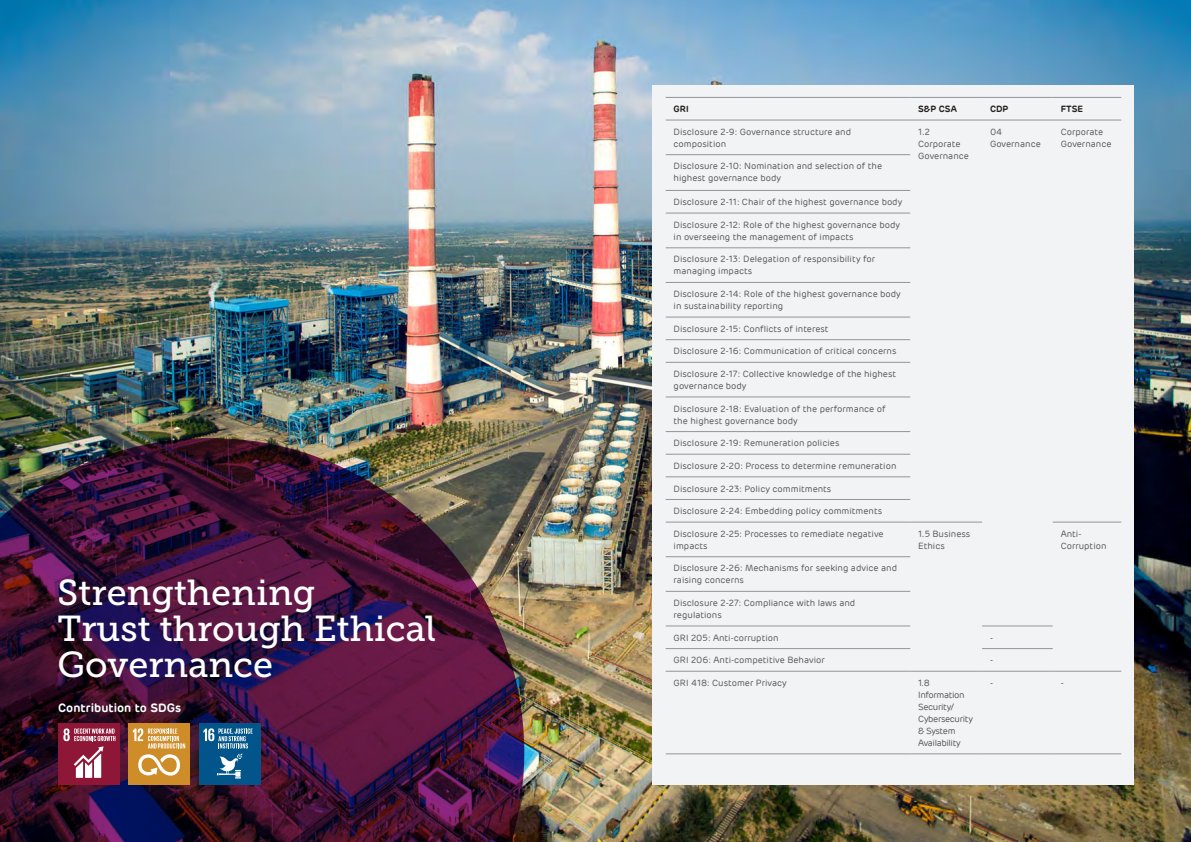
<style>
.page{position:relative;width:1191px;height:842px;background:#fff}
.page>*{position:absolute;margin:0;border:0;box-sizing:border-box;transform-origin:0 0}
.Chapter_Heading{font:36px/36px "Museo Slab 500";color:#fff}
.Sub_Head{font:600 12px "Adani";color:#fff}
.Body_Copy{font:9px/12px "Adani";color:#57585a}
.Body_Copy-2{font:9px/12px "Adani";letter-spacing:-.04em;color:#57585a}
.Sub_Head_2{font:600 9px "Adani";color:#231f20}
</style>
<div class="page">
<img style="left:0;top:0;width:1191px;height:842px">
<img style="left:0;top:438px;width:524px;height:404px">
<div style="left:652px;top:86px;width:482px;height:699px;background:#f2f3f4"></div>
<hr style="left:665px;top:97px;width:245px;height:1px;background:#939598">
<hr style="left:910px;top:97px;width:72px;height:1px;background:#939598">
<hr style="left:982px;top:97px;width:70px;height:1px;background:#939598">
<hr style="left:1052px;top:97px;width:69px;height:1px;background:#939598">
<hr style="left:665px;top:120px;width:245px;height:1px;background:#939598">
<hr style="left:910px;top:120px;width:72px;height:1px;background:#939598">
<hr style="left:982px;top:120px;width:70px;height:1px;background:#939598">
<hr style="left:1052px;top:120px;width:69px;height:1px;background:#939598">
<hr style="left:665px;top:154px;width:245px;height:1px;background:#939598">
<hr style="left:665px;top:190px;width:245px;height:1px;background:#939598">
<hr style="left:665px;top:213px;width:245px;height:1px;background:#939598">
<hr style="left:665px;top:248px;width:245px;height:1px;background:#939598">
<hr style="left:665px;top:282px;width:245px;height:1px;background:#939598">
<hr style="left:665px;top:317px;width:245px;height:1px;background:#939598">
<hr style="left:665px;top:339px;width:245px;height:1px;background:#939598">
<hr style="left:665px;top:362px;width:245px;height:1px;background:#939598">
<hr style="left:665px;top:397px;width:245px;height:1px;background:#939598">
<hr style="left:665px;top:431px;width:245px;height:1px;background:#939598">
<hr style="left:665px;top:454px;width:245px;height:1px;background:#939598">
<hr style="left:665px;top:477px;width:245px;height:1px;background:#939598">
<hr style="left:665px;top:499px;width:245px;height:1px;background:#939598">
<hr style="left:665px;top:522px;width:245px;height:1px;background:#939598">
<hr style="left:910px;top:522px;width:72px;height:1px;background:#939598">
<hr style="left:1052px;top:522px;width:69px;height:1px;background:#939598">
<hr style="left:665px;top:556px;width:245px;height:1px;background:#939598">
<hr style="left:665px;top:591px;width:245px;height:1px;background:#939598">
<hr style="left:665px;top:626px;width:245px;height:1px;background:#939598">
<hr style="left:982px;top:626px;width:70px;height:1px;background:#939598">
<hr style="left:665px;top:648px;width:245px;height:1px;background:#939598">
<hr style="left:982px;top:648px;width:70px;height:1px;background:#939598">
<hr style="left:665px;top:671px;width:245px;height:1px;background:#939598">
<hr style="left:910px;top:671px;width:72px;height:1px;background:#939598">
<hr style="left:982px;top:671px;width:70px;height:1px;background:#939598">
<hr style="left:1052px;top:671px;width:69px;height:1px;background:#939598">
<hr style="left:665px;top:754px;width:245px;height:1px;background:#939598">
<hr style="left:910px;top:754px;width:72px;height:1px;background:#939598">
<hr style="left:982px;top:754px;width:70px;height:1px;background:#939598">
<hr style="left:1052px;top:754px;width:69px;height:1px;background:#939598">
<div style="left:58px;top:723px;width:62px;height:62px;background:#8e1737"></div>
<svg style="left:63px;top:728px;width:52px;height:50px"></svg>
<div style="left:128px;top:723px;width:62px;height:62px;background:#cf8d29"></div>
<svg style="left:138px;top:754px;width:42px;height:22px"></svg>
<svg style="left:133px;top:728px;width:52px;height:20px"></svg>
<div style="left:199px;top:723px;width:62px;height:62px;background:#01558a"></div>
<svg style="left:203px;top:728px;width:49px;height:50px"></svg>
<p class="Chapter_Heading" style="left:58px;top:574px;width:380px">Strengthening<br>Trust through Ethical<br>Governance</p>
<p class="Sub_Head" style="left:58px;top:700px;width:124px">Contribution to SDGs</p>
<p class="Sub_Head_2" style="left:673px;top:103px;width:17px">GRI</p>
<p class="Sub_Head_2" style="left:918px;top:103px;width:40px">S&amp;P CSA</p>
<p class="Sub_Head_2" style="left:990px;top:103px;width:20px">CDP</p>
<p class="Sub_Head_2" style="left:1060px;top:103px;width:24px">FTSE</p>
<p class="Body_Copy" style="left:673px;top:126px;width:179px">Disclosure 2-9: Governance structure and composition</p>
<p class="Body_Copy" style="left:918px;top:126px;width:52px">1.2<br>Corporate<br>Governance</p>
<p class="Body_Copy" style="left:990px;top:126px;width:52px">04<br>Governance</p>
<p class="Body_Copy" style="left:1060px;top:126px;width:52px">Corporate<br>Governance</p>
<p class="Body_Copy" style="left:673px;top:160px;width:210px">Disclosure 2-10: Nomination and selection of the highest governance body</p>
<p class="Body_Copy" style="left:673px;top:196px;width:230px">Disclosure 2-11: Chair of the highest governance body</p>
<p class="Body_Copy" style="left:673px;top:219px;width:228px">Disclosure 2-12: Role of the highest governance body in overseeing the management of impacts</p>
<p class="Body_Copy" style="left:673px;top:253px;width:203px">Disclosure 2-13: Delegation of responsibility for managing impacts</p>
<p class="Body_Copy" style="left:673px;top:288px;width:229px">Disclosure 2-14: Role of the highest governance body in sustainability reporting</p>
<p class="Body_Copy" style="left:673px;top:323px;width:156px">Disclosure 2-15: Conflicts of interest</p>
<p class="Body_Copy" style="left:673px;top:345px;width:224px">Disclosure 2-16: Communication of critical concerns</p>
<p class="Body_Copy" style="left:673px;top:368px;width:224px">Disclosure 2-17: Collective knowledge of the highest governance body</p>
<p class="Body_Copy" style="left:673px;top:403px;width:214px">Disclosure 2-18: Evaluation of the performance of the highest governance body</p>
<p class="Body_Copy" style="left:673px;top:437px;width:167px">Disclosure 2-19: Remuneration policies</p>
<p class="Body_Copy" style="left:673px;top:460px;width:224px">Disclosure 2-20: Process to determine remuneration</p>
<p class="Body_Copy" style="left:673px;top:482px;width:159px">Disclosure 2-23: Policy commitments</p>
<p class="Body_Copy" style="left:673px;top:505px;width:210px">Disclosure 2-24: Embedding policy commitments</p>
<p class="Body_Copy" style="left:673px;top:528px;width:212px">Disclosure 2-25: Processes to remediate negative impacts</p>
<p class="Body_Copy" style="left:918px;top:528px;width:54px">1.5 Business<br>Ethics</p>
<p class="Body_Copy" style="left:1060px;top:528px;width:47px">Anti-<br>Corruption</p>
<p class="Body_Copy" style="left:673px;top:562px;width:225px">Disclosure 2-26: Mechanisms for seeking advice and raising concerns</p>
<p class="Body_Copy" style="left:673px;top:597px;width:183px">Disclosure 2-27: Compliance with laws and regulations</p>
<p class="Body_Copy" style="left:673px;top:632px;width:106px">GRI 205: Anti-corruption</p>
<p class="Body_Copy" style="left:990px;top:632px;width:5px">-</p>
<p class="Body_Copy" style="left:673px;top:654px;width:153px">GRI 206: Anti-competitive Behavior</p>
<p class="Body_Copy" style="left:990px;top:654px;width:5px">-</p>
<p class="Body_Copy" style="left:673px;top:677px;width:115px">GRI 418: Customer Privacy</p>
<p class="Body_Copy-2" style="left:918px;top:677px;width:56px">1.8<br>Information<br>Security/<br>Cybersecurity &amp; System<br>Availability</p>
<p class="Body_Copy" style="left:990px;top:677px;width:5px">-</p>
<p class="Body_Copy" style="left:1060px;top:677px;width:5px">-</p>
</div>
